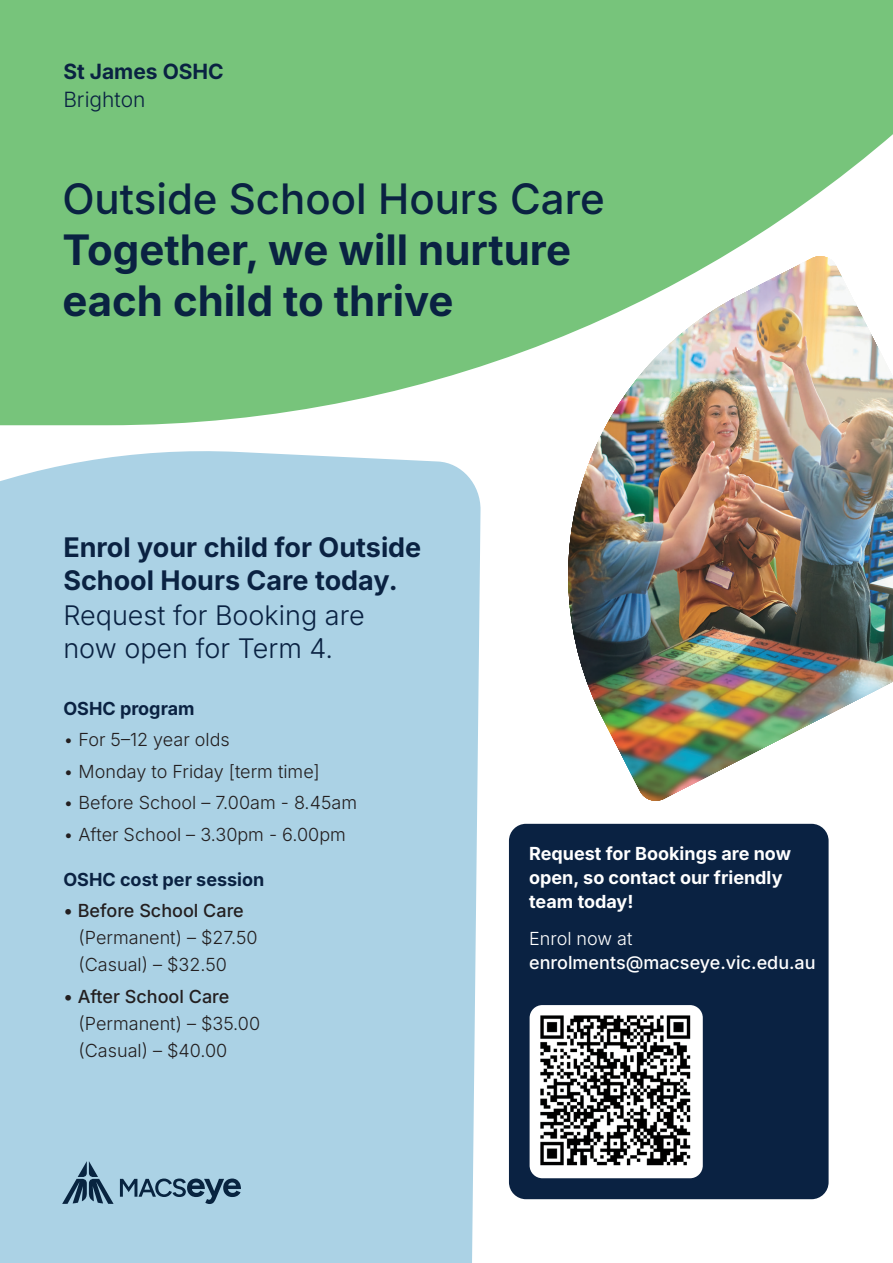
<style>
.page{position:relative;width:893px;height:1263px;background:#fff}
.page>*{position:absolute;margin:0;border:0;box-sizing:border-box;transform-origin:0 0}
.t1{font:700 42px/51px "Inter";color:#0a2242}
.t2{font:500 42px "Inter";color:#0a2242}
.t3{font:700 27px/32.4px "Inter";color:#0a2242}
.t4{font:300 27px/32.4px "Inter";color:#0a2242}
.t5{font:700 21px "Inter";color:#0a2242}
.t6{font:300 21px "Inter";color:#0a2242}
.t7{font:300 18px/27px "Inter";color:#231f20}
.t8{font:700 18px/24px "Inter";color:#fff}
.t9{font:500 18px "Inter";color:#231f20}
.t10{font:700 18px "Inter";color:#0a2242}
.t11{font:500 18px "Inter";color:#fff}
.t12{font:300 18px "Inter";color:#fff}
</style>
<div class="page">
<div style="left:0;top:451px;width:481px;height:812px;background:#abd2e5"></div>
<div style="left:0;top:0;width:893px;height:425px;background:#77c47b"></div>
<svg style="left:62px;top:1161px;width:52px;height:43px;background:#7396ac"></svg>
<svg style="left:120px;top:1178px;width:121px;height:26px;background:#6f92a9"></svg>
<img style="left:524px;top:256px;width:369px;height:545px">
<div style="left:509px;top:824px;width:320px;height:375px;background:#0a2242;border-radius:17px"></div>
<div style="left:530px;top:1005px;width:173px;height:173px;background:#fff;border-radius:13px"></div>
<img style="left:540px;top:1015px;width:151px;height:151px">
<p class="t5" style="left:63px;top:56px;width:162px">St James OSHC</p>
<p class="t6" style="left:63px;top:84px;width:84px">Brighton</p>
<h1 class="t2" style="left:62px;top:168px;width:544px">Outside School Hours Care</h1>
<h1 class="t1" style="left:62px;top:224px;width:510px">Together, we will nurture each child to thrive</h1>
<h2 class="t3" style="left:63px;top:531px;width:360px">Enrol your child for Outside<br>School Hours Care today.</h2>
<h2 class="t4" style="left:63px;top:598px;width:303px">Request for Booking are now open for Term 4.</h2>
<p class="t10" style="left:63px;top:695px;width:133px">OSHC program</p>
<p class="t7" style="left:63px;top:726px;width:168px">• For 5–12 year olds</p>
<p class="t7" style="left:63px;top:757px;width:258px">• Monday to Friday [term time]</p>
<p class="t7" style="left:63px;top:789px;width:295px">• Before School – 7.00am - 8.45am</p>
<p class="t7" style="left:63px;top:820px;width:284px">• After School – 3.30pm - 6.00pm</p>
<p class="t10" style="left:63px;top:866px;width:203px">OSHC cost per session</p>
<p class="t9" style="left:63px;top:897px;width:182px">• Before School Care</p>
<p class="t7" style="left:79px;top:924px;width:181px">(Permanent) – $27.50 (Casual) – $32.50</p>
<p class="t9" style="left:63px;top:983px;width:168px">• After School Care</p>
<p class="t7" style="left:79px;top:1009px;width:183px">(Permanent) – $35.00 (Casual) – $40.00</p>
<p class="t8" style="left:529px;top:841px;width:263px">Request for Bookings are now open, so contact our friendly team today!</p>
<p class="t12" style="left:529px;top:925px;width:105px">Enrol now at</p>
<p class="t11" style="left:529px;top:949px;width:288px">enrolments@macseye.vic.edu.au</p>
</div>
